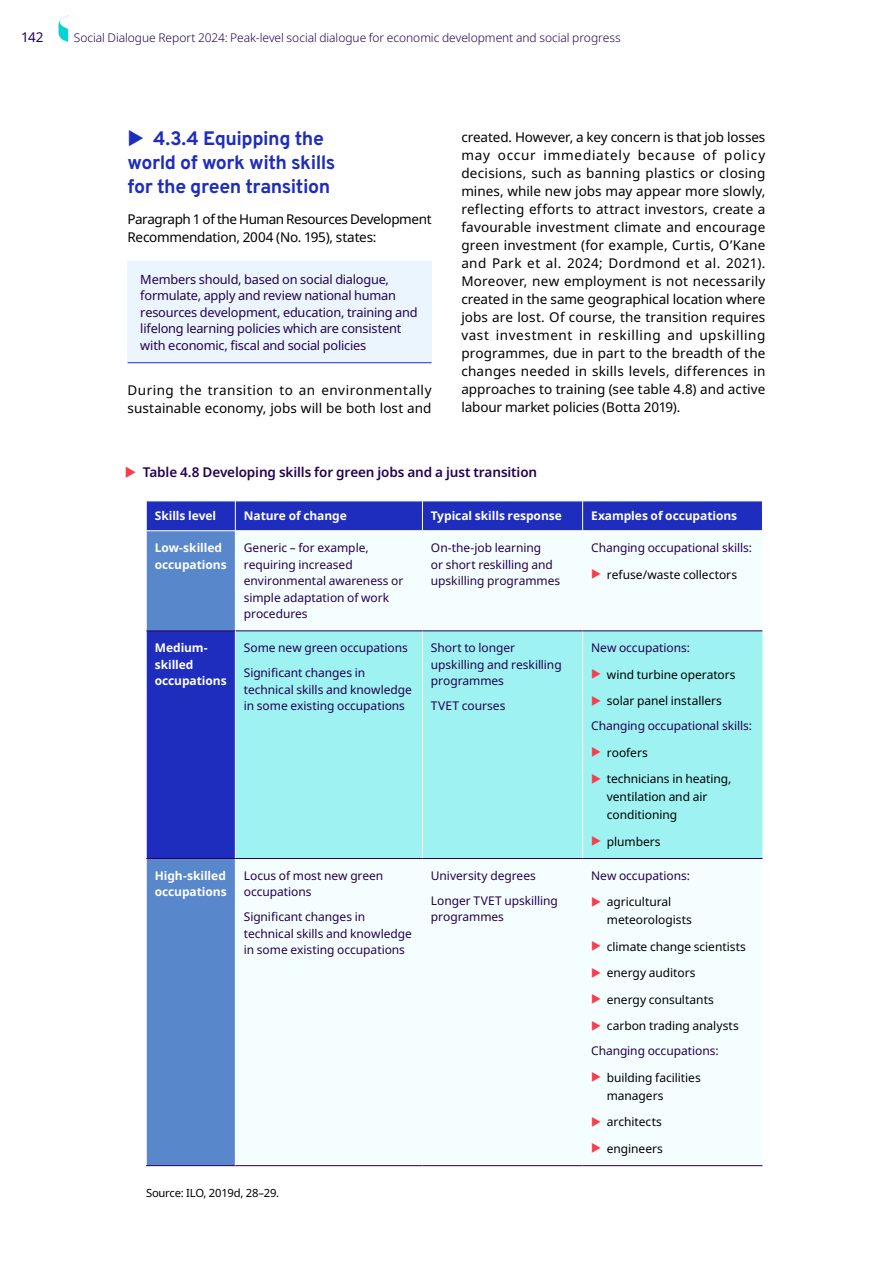
<style>
.page{position:relative;width:893px;height:1263px;background:#fff}
.page>*{position:absolute;margin:0;border:0;box-sizing:border-box;transform-origin:0 0}
.Heading_level_3_ILO_blue{font:700 19.5px/24px "Overpass";letter-spacing:-.025em;color:#1e2dbe}
.Body_text_black{font:13.5px/18px "Noto Sans";color:#000;text-align:justify}
.Body_text_black-2{font:13.5px/18px "Noto Sans";letter-spacing:.03em;color:#000}
.Body_text_black-3{font:13.5px/18px "Noto Sans";letter-spacing:-.025em;color:#000}
.Figure_Title_red_arrow{font:600 13.5px "Noto Sans";letter-spacing:-.01em;color:#230050}
.t1{font:13.5px "Noto Sans";color:#230050}
.Inline_quote_or_summary{font:12.75px/16.5px "Noto Sans";letter-spacing:-.015em;color:#230050}
.Tableau_text_reg_aligned_left{font:12px/16.5px "Noto Sans";letter-spacing:-.005em;color:#230050}
.Bullet_points_-_level_1_red_arrow{font:12px/18px "Noto Sans";letter-spacing:-.005em;color:#000}
.t2{font:300 12px "Noto Sans";letter-spacing:-.005em;color:#230050}
.Tableau_text_bold_left_aligned{font:700 12px/16.5px "Noto Sans";letter-spacing:-.005em;color:#fff}
.Tableau_Title_white{font:700 12px "Noto Sans";letter-spacing:-.005em;color:#fff}
.figs_notesource_gwr22{font:11.25px "Noto Sans";letter-spacing:-.02em;color:#000}
</style>
<div class="page">
<div style="left:128px;top:261px;width:304px;height:101px;background:#ebf5fd"></div>
<hr style="left:128px;top:362px;width:304px;height:1px;background:#1e2dbe">
<div style="left:147px;top:502px;width:615px;height:28px;background:#1e2dbe"></div>
<div style="left:147px;top:531px;width:88px;height:634px;background:#5987cc"></div>
<div style="left:146px;top:631px;width:89px;height:227px;background:#1e2dbe"></div>
<div style="left:236px;top:632px;width:526px;height:226px;background:#9ef2f2"></div>
<hr style="left:235px;top:501px;width:1px;height:30px;background:#fff">
<hr style="left:422px;top:501px;width:1px;height:30px;background:#fff">
<hr style="left:582px;top:501px;width:1px;height:30px;background:#fff">
<hr style="left:422px;top:631px;width:1px;height:227px;background:#fff">
<hr style="left:582px;top:631px;width:1px;height:227px;background:#fff">
<hr style="left:235px;top:631px;width:187px;height:1px;background:#230050">
<hr style="left:422px;top:631px;width:161px;height:1px;background:#230050">
<hr style="left:583px;top:631px;width:179px;height:1px;background:#230050">
<hr style="left:235px;top:1165px;width:187px;height:1px;background:#230050">
<hr style="left:422px;top:1165px;width:161px;height:1px;background:#230050">
<hr style="left:583px;top:1165px;width:179px;height:1px;background:#230050">
<hr style="left:146px;top:1165px;width:89px;height:1px;background:#230050">
<hr style="left:146px;top:631px;width:1px;height:227px;background:#fff">
<hr style="left:146px;top:631px;width:89px;height:1px;background:#230050">
<hr style="left:235px;top:631px;width:1px;height:227px;background:#fff">
<hr style="left:146px;top:858px;width:89px;height:1px;background:#230050">
<hr style="left:235px;top:858px;width:187px;height:1px;background:#230050">
<hr style="left:422px;top:858px;width:161px;height:1px;background:#230050">
<hr style="left:583px;top:858px;width:179px;height:1px;background:#230050">
<svg style="left:58px;top:14px;width:16px;height:28px"></svg>
<svg style="left:592px;top:669px;width:9px;height:10px"></svg>
<svg style="left:592px;top:695px;width:9px;height:10px"></svg>
<svg style="left:592px;top:747px;width:9px;height:10px"></svg>
<svg style="left:592px;top:773px;width:9px;height:10px"></svg>
<svg style="left:592px;top:836px;width:9px;height:10px"></svg>
<p class="t1" style="left:21px;top:27px;width:24px">142</p>
<p class="t2" style="left:74px;top:29px;width:548px">Social Dialogue Report 2024: Peak-level social dialogue for economic development and social progress</p>
<h2 class="Heading_level_3_ILO_blue" style="left:128px;top:125px;width:209px;text-indent:26px">4.3.4 Equipping the world of work with skills for the green transition</h2>
<p class="Body_text_black-3" style="left:128px;top:210px;width:306px">Paragraph 1 of the Human Resources Development<br>Recommendation, 2004 (No. 195), states:</p>
<p class="Inline_quote_or_summary" style="left:140px;top:271px;width:279px">Members should, based on social dialogue, formulate, apply and review national human resources development, education, training and lifelong learning policies which are consistent with economic, fiscal and social policies</p>
<p class="Body_text_black-2" style="left:128px;top:381px;width:306px">During the transition to an environmentally sustainable economy, jobs will be both lost and</p>
<p class="Body_text_black" style="left:461px;top:128px;width:306px">created. However, a key concern is that job losses may occur immediately because of policy decisions, such as banning plastics or closing mines, while new jobs may appear more slowly, reflecting efforts to attract investors, create a favourable investment climate and encourage green investment (for example, Curtis, O’Kane and Park et al. 2024; Dordmond et al. 2021).<br>Moreover, new employment is not necessarily created in the same geographical location where jobs are lost. Of course, the transition requires vast investment in reskilling and upskilling programmes, due in part to the breadth of the changes needed in skills levels, differences in approaches to training (see table 4.8) and active labour market policies (Botta 2019).</p>
<p class="Figure_Title_red_arrow" style="left:143px;top:462px;width:396px">Table 4.8 Developing skills for green jobs and a just transition</p>
<h5 class="Tableau_Title_white" style="left:155px;top:507px;width:63px">Skills level</h5>
<h5 class="Tableau_Title_white" style="left:244px;top:507px;width:104px">Nature of change</h5>
<h5 class="Tableau_Title_white" style="left:431px;top:507px;width:132px">Typical skills response</h5>
<h5 class="Tableau_Title_white" style="left:591px;top:507px;width:148px">Examples of occupations</h5>
<p class="Tableau_text_bold_left_aligned" style="left:155px;top:540px;width:73px">Low-skilled occupations</p>
<p class="Tableau_text_reg_aligned_left" style="left:244px;top:540px;width:161px">Generic – for example, requiring increased environmental awareness or simple adaptation of work procedures</p>
<p class="Tableau_text_reg_aligned_left" style="left:431px;top:540px;width:131px">On-the-job learning<br>or short reskilling and upskilling programmes</p>
<p class="Tableau_text_reg_aligned_left" style="left:591px;top:540px;width:162px">Changing occupational skills:</p>
<p class="Bullet_points_-_level_1_red_arrow" style="left:607px;top:565px;width:132px">refuse/waste collectors</p>
<p class="Tableau_text_bold_left_aligned" style="left:155px;top:640px;width:73px">Medium&shy;skilled occupations</p>
<p class="Tableau_text_reg_aligned_left" style="left:244px;top:640px;width:166px">Some new green occupations</p>
<p class="Tableau_text_reg_aligned_left" style="left:244px;top:665px;width:170px">Significant changes in technical skills and knowledge in some existing occupations</p>
<p class="Tableau_text_reg_aligned_left" style="left:431px;top:640px;width:132px">Short to longer upskilling and reskilling programmes</p>
<p class="Tableau_text_reg_aligned_left" style="left:431px;top:698px;width:76px">TVET courses</p>
<p class="Tableau_text_bold_left_aligned" style="left:155px;top:867px;width:73px">High-skilled occupations</p>
<p class="Tableau_text_reg_aligned_left" style="left:244px;top:867px;width:141px">Locus of most new green occupations</p>
<p class="Tableau_text_reg_aligned_left" style="left:244px;top:909px;width:170px">Significant changes in technical skills and knowledge in some existing occupations</p>
<p class="Tableau_text_reg_aligned_left" style="left:431px;top:867px;width:106px">University degrees</p>
<p class="Tableau_text_reg_aligned_left" style="left:431px;top:892px;width:128px">Longer TVET upskilling programmes</p>
<p class="figs_notesource_gwr22" style="left:146px;top:1184px;width:135px">Source: ILO, 2019d, 28–29.</p>
<p class="Tableau_text_reg_aligned_left" style="left:591px;top:640px;width:100px">New occupations:</p>
<p class="Bullet_points_-_level_1_red_arrow" style="left:607px;top:666px;width:130px">wind turbine operators</p>
<p class="Bullet_points_-_level_1_red_arrow" style="left:607px;top:692px;width:117px">solar panel installers</p>
<p class="Tableau_text_reg_aligned_left" style="left:591px;top:718px;width:162px">Changing occupational skills:</p>
<p class="Bullet_points_-_level_1_red_arrow" style="left:607px;top:744px;width:42px">roofers</p>
<p class="Bullet_points_-_level_1_red_arrow" style="left:607px;top:770px;width:126px">technicians in heating, ventilation and air conditioning</p>
<p class="Bullet_points_-_level_1_red_arrow" style="left:607px;top:833px;width:55px">plumbers</p>
<p class="Tableau_text_reg_aligned_left" style="left:591px;top:867px;width:100px">New occupations:</p>
<p class="Bullet_points_-_level_1_red_arrow" style="left:607px;top:893px;width:87px">agricultural meteorologists</p>
<p class="Bullet_points_-_level_1_red_arrow" style="left:607px;top:938px;width:141px">climate change scientists</p>
<p class="Bullet_points_-_level_1_red_arrow" style="left:607px;top:964px;width:90px">energy auditors</p>
<p class="Bullet_points_-_level_1_red_arrow" style="left:607px;top:991px;width:109px">energy consultants</p>
<p class="Bullet_points_-_level_1_red_arrow" style="left:607px;top:1017px;width:134px">carbon trading analysts</p>
<p class="Tableau_text_reg_aligned_left" style="left:591px;top:1043px;width:129px">Changing occupations:</p>
<p class="Bullet_points_-_level_1_red_arrow" style="left:607px;top:1069px;width:95px">building facilities managers</p>
<p class="Bullet_points_-_level_1_red_arrow" style="left:607px;top:1113px;width:57px">architects</p>
<p class="Bullet_points_-_level_1_red_arrow" style="left:607px;top:1140px;width:58px">engineers</p>
</div>
